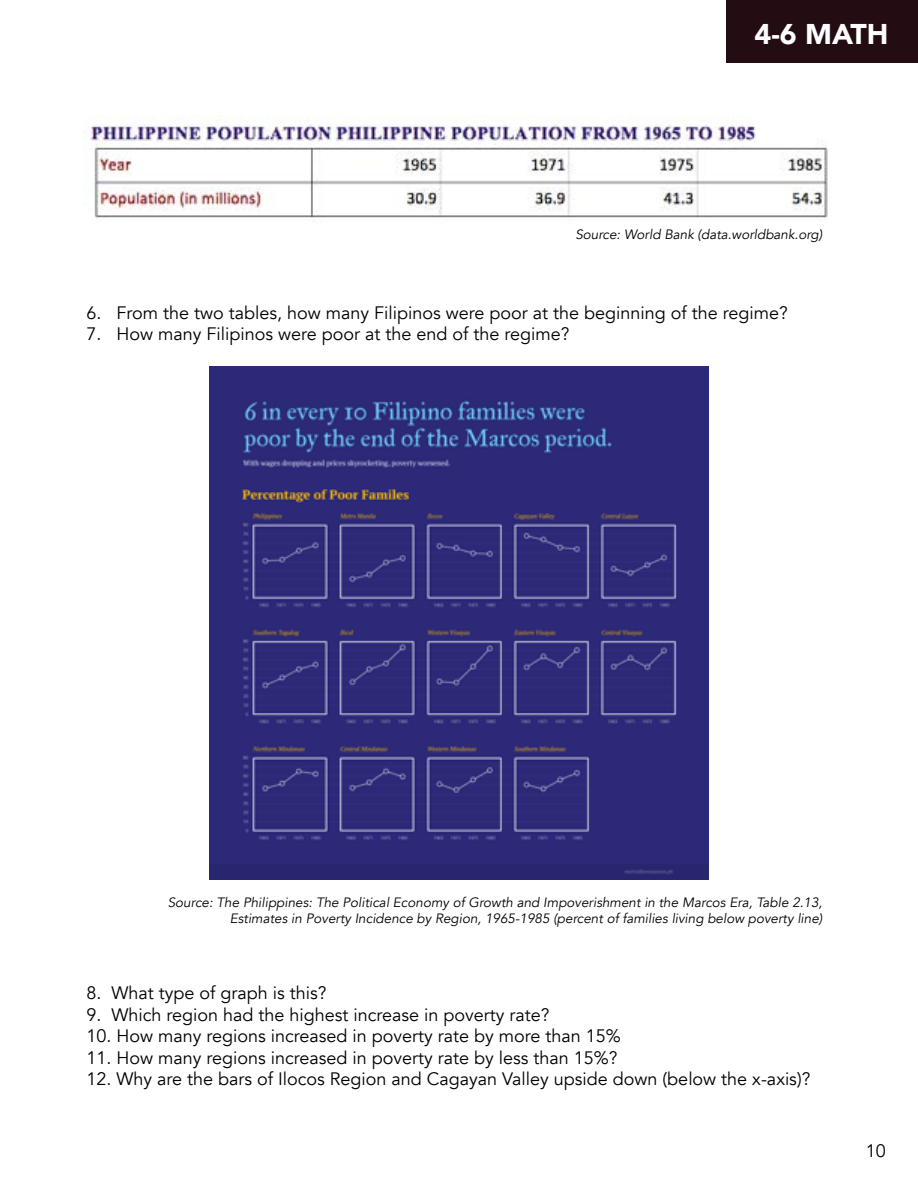
<style>
.page{position:relative;width:918px;height:1188px;background:#fff}
.page>*{position:absolute;margin:0;border:0;box-sizing:border-box;transform-origin:0 0}
.t1{font:900 28.5px "Avenir";color:#fff}
.t2{font:18px "Avenir";color:#000}
.t3{font:italic 13.5px/16.2px "Avenir";color:#000;text-align:right}
</style>
<div class="page">
<div style="left:727px;top:0;width:191px;height:63px;background:#230d12"></div>
<img style="left:83px;top:115px;width:745px;height:103px">
<img style="left:209px;top:367px;width:500px;height:513px">
<h1 class="t1" style="left:754px;top:9px;width:136px">4-6 MATH</h1>
<p class="t3" style="left:575px;top:226px;width:249px">Source: World Bank (data.worldbank.org)</p>
<p class="t2" style="left:86px;top:302px;width:703px">6. From the two tables, how many Filipinos were poor at the beginning of the regime?</p>
<p class="t2" style="left:86px;top:323px;width:485px">7. How many Filipinos were poor at the end of the regime?</p>
<p class="t3" style="left:168px;top:894px;width:656px">Source: The Philippines: The Political Economy of Growth and Impoverishment in the Marcos Era, Table 2.13,<br>Estimates in Poverty Incidence by Region, 1965-1985 (percent of families living below poverty line)</p>
<p class="t2" style="left:86px;top:982px;width:241px">8. What type of graph is this?</p>
<p class="t2" style="left:86px;top:1004px;width:465px">9. Which region had the highest increase in poverty rate?</p>
<p class="t2" style="left:86px;top:1025px;width:536px">10. How many regions increased in poverty rate by more than 15%</p>
<p class="t2" style="left:86px;top:1047px;width:533px">11. How many regions increased in poverty rate by less than 15%?</p>
<p class="t2" style="left:86px;top:1068px;width:725px">12. Why are the bars of Ilocos Region and Cagayan Valley upside down (below the x-axis)?</p>
<p class="t2" style="left:866px;top:1140px;width:22px">10</p>
</div>
